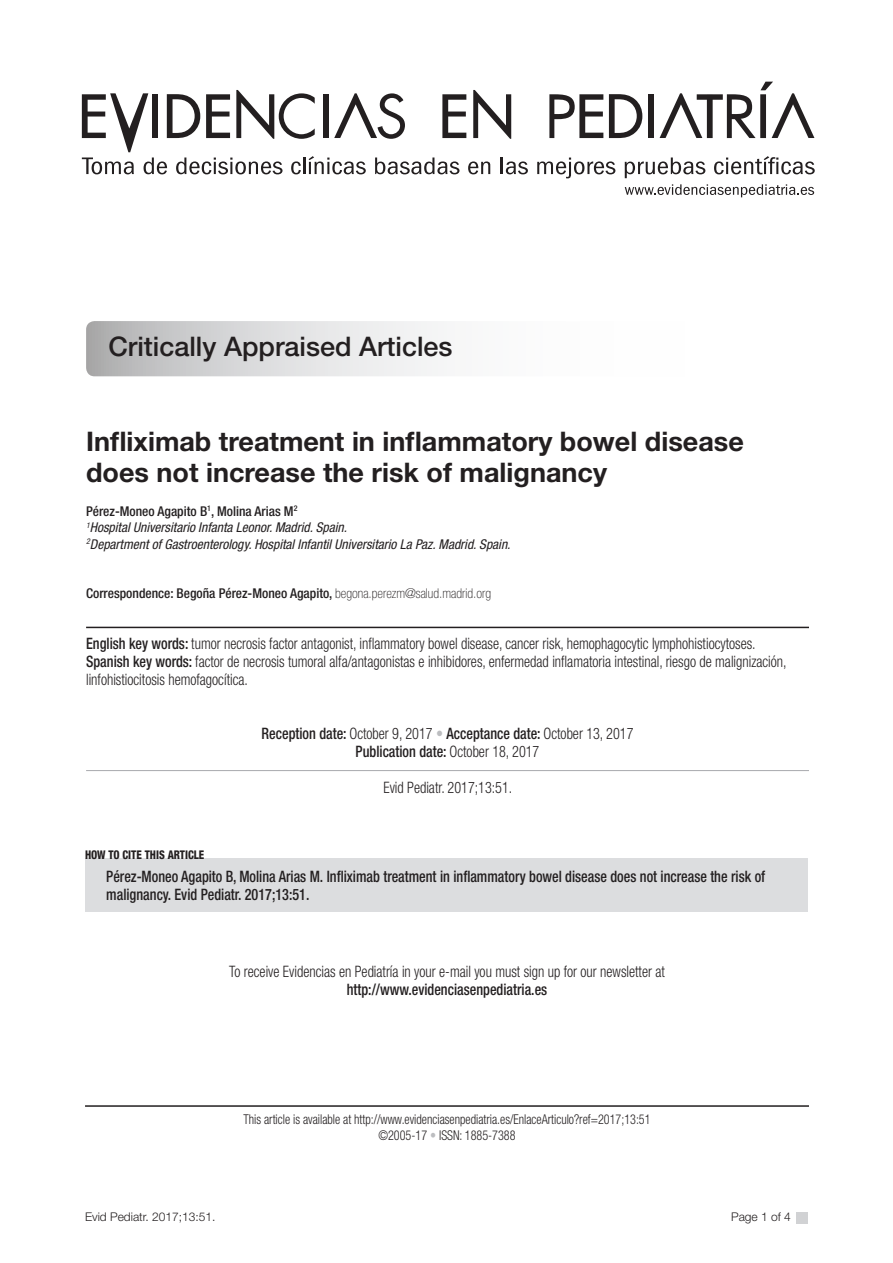
<style>
.page{position:relative;width:893px;height:1263px;background:#fff}
.page>*{position:absolute;margin:0;border:0;box-sizing:border-box;transform-origin:0 0}
.t1{font:700 27px/31.5px "Helvetica Neue LT Std";color:#231f20}
.t2{font:500 27px "Helvetica Neue";color:#231f20}
.t3{font:300 condensed 15.75px/18px "Helvetica Neue LT Std";color:#231f20;scale:.9 1}
.t4{font:500 condensed 15.75px/18px "Helvetica Neue LT Std";color:#231f20;scale:.9 1}
.t5{font:italic condensed 13.5px "Helvetica Neue LT Std";color:#231f20}
.t6{font:300 condensed 13.5px/16.5px "Helvetica Neue LT Std";color:#231f20;text-align:center;scale:.9 1}
.t7{font:500 condensed 13.5px "Helvetica Neue LT Std";color:#231f20}
.t8{font:300 12px "Helvetica Neue";color:#231f20}
.t9{font:800 condensed 12px "Helvetica Neue LT Std";color:#231f20;scale:.9 1}
.s1{font-weight:100}
.s2{font-weight:500}
.s3{font-weight:300}
.s4{font-weight:300;color:#bcbdc0}
.s5{color:#bcbdc0}
</style>
<div class="page">
<div style="left:797px;top:1212px;width:11px;height:11px;background:#d1d2d4"></div>
<svg style="left:537px;top:158px;width:78px;height:20px"></svg>
<svg style="left:625px;top:157px;width:80px;height:21px"></svg>
<svg style="left:714px;top:156px;width:101px;height:18px"></svg>
<svg style="left:625px;top:184px;width:189px;height:13px"></svg>
<svg style="left:549px;top:94px;width:54px;height:44px"></svg>
<div style="left:648px;top:94px;width:6px;height:44px;background:#231f20"></div>
<svg style="left:609px;top:94px;width:33px;height:44px"></svg>
<svg style="left:660px;top:82px;width:154px;height:56px"></svg>
<svg style="left:82px;top:90px;width:446px;height:84px"></svg>
<svg style="left:86px;top:321px;width:723px;height:55px"></svg>
<hr style="left:86px;top:627px;width:723px;height:1px;background:#231f20">
<hr style="left:86px;top:770px;width:723px;height:1px;background:#a8a9ad">
<div style="left:85px;top:858px;width:723px;height:54px;background:#dcdddf"></div>
<hr style="left:85px;top:1105px;width:724px;height:2px;background:#231f20">
<p class="t2" style="left:108px;top:330px;width:346px">Critically Appraised Articles</p>
<p class="t1" style="left:86px;top:425px;width:659px">Infliximab treatment in inflammatory bowel disease does not increase the risk of malignancy</p>
<p class="t7" style="left:86px;top:503px;width:213px">Pérez-Moneo Agapito B<sup>1</sup>, Molina Arias M<sup>2</sup></p>
<p class="t5" style="left:86px;top:520px;width:262px"><sup>1</sup>Hospital Universitario Infanta Leonor. Madrid. Spain.</p>
<p class="t5" style="left:86px;top:536px;width:426px"><sup>2</sup>Department of Gastroenterology. Hospital Infantil Universitario La Paz. Madrid. Spain.</p>
<p class="t7" style="left:86px;top:586px;width:407px">Correspondence: Begoña Pérez-Moneo Agapito, <span class="s1">begona.perezm@salud.madrid.org</span></p>
<p class="t3" style="left:86px;top:635px;width:745px"><span class="s2">English key words:</span> tumor necrosis factor antagonist, inflammatory bowel disease, cancer risk, hemophagocytic lymphohistiocytoses.</p>
<p class="t3" style="left:86px;top:653px;width:780px"><span class="s2">Spanish key words:</span> factor de necrosis tumoral alfa/antagonistas e inhibidores, enfermedad inflamatoria intestinal, riesgo de malignización, linfohistiocitosis hemofagocítica.</p>
<p class="t4" style="left:262px;top:725px;width:415px">Reception date: <span class="s3">October 9, 2017</span> <span class="s4">•</span> Acceptance date: <span class="s3">October 13, 2017</span></p>
<p class="t4" style="left:356px;top:743px;width:206px">Publication date: <span class="s3">October 18, 2017</span></p>
<p class="t3" style="left:383px;top:779px;width:145px">Evid Pediatr. 2017;13:51.</p>
<p class="t9" style="left:85px;top:847px;width:134px">HOW TO CITE THIS ARTICLE</p>
<p class="t4" style="left:106px;top:867px;width:734px">Pérez-Moneo Agapito B, Molina Arias M. Infliximab treatment in inflammatory bowel disease does not increase the risk of malignancy. Evid Pediatr. 2017;13:51.</p>
<p class="t3" style="left:229px;top:962px;width:486px">To receive Evidencias en Pediatría in your e-mail you must sign up for our newsletter at</p>
<p class="t4" style="left:347px;top:980px;width:224px">http://www.evidenciasenpediatria.es</p>
<p class="t6" style="left:243px;top:1111px;width:454px">This article is available at http://www.evidenciasenpediatria.es/EnlaceArticulo?ref=2017;13:51 ©2005-17 <span class="s5">•</span> ISSN: 1885-7388</p>
<p class="t8" style="left:85px;top:1210px;width:132px">Evid Pediatr. 2017;13:51.</p>
<p class="t8" style="left:731px;top:1210px;width:61px">Page 1 of 4</p>
</div>
